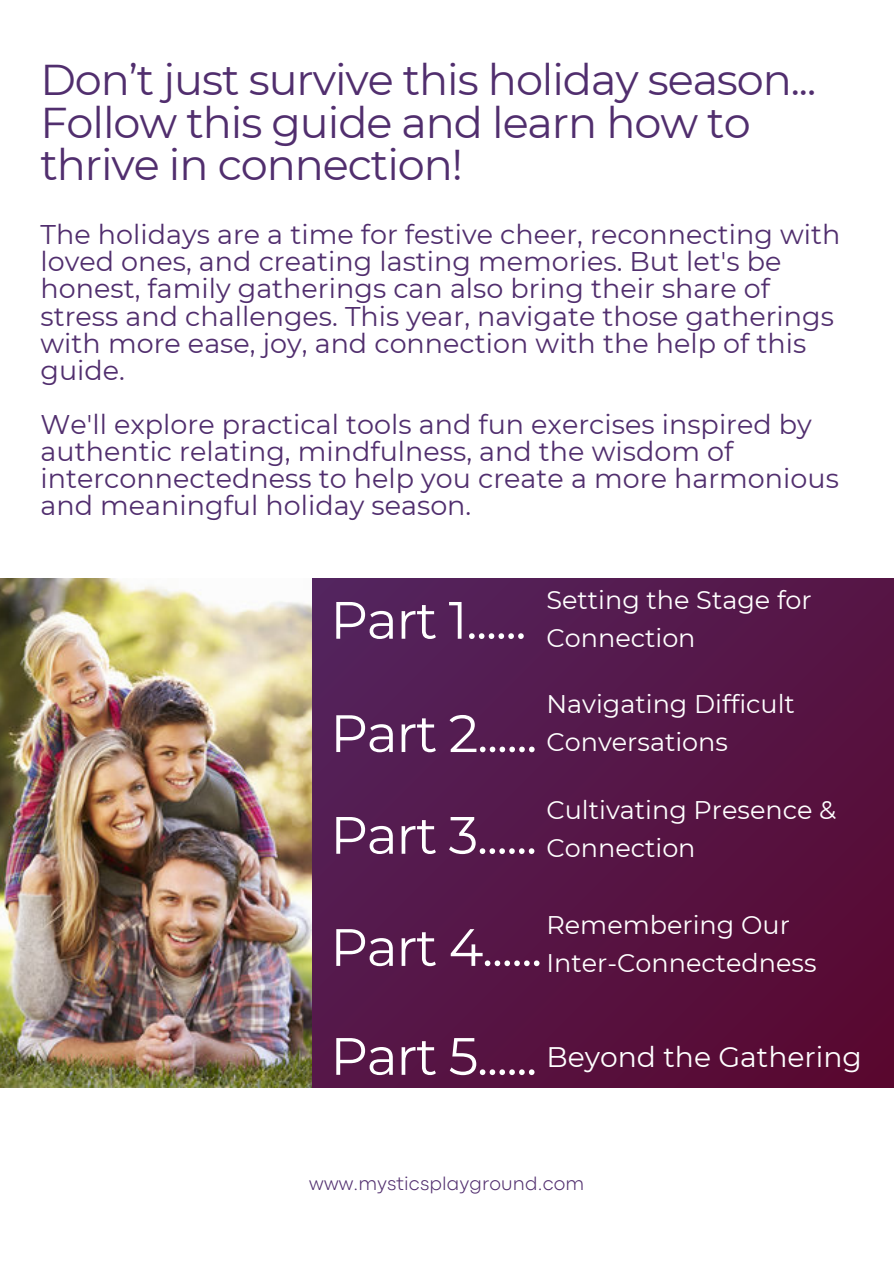
<style>
.page{position:relative;width:894px;height:1264px;background:#fff}
.page>*{position:absolute;margin:0;border:0;box-sizing:border-box;transform-origin:0 0}
.t1{font:52.5px "Montserrat";letter-spacing:-.025em;color:#fff}
.t2{font:43.05px/42.8px "Montserrat";letter-spacing:-.025em;color:#512e6e}
.t3{font:28.2px "Montserrat";color:#fff}
.t4{font:27px/27px "Montserrat";color:#512e6e}
.t5{font:25.5px/37.8px "Montserrat";color:#fff}
.t6{font:300 19.5px "Codec Pro";letter-spacing:.01em;color:#512e6e}
</style>
<div class="page">
<div style="left:0;top:578px;width:893px;height:509px;background:linear-gradient(to bottom,#541d52,#570f3b)"></div>
<img style="left:0;top:578px;width:312px;height:509px">
<h3 class="t2" style="left:40px;top:58px;width:776px">Don’t just survive this holiday season...</h3>
<p class="t2" style="left:40px;top:101px;width:711px">Follow this guide and learn how to thrive in connection!</p>
<p class="t4" style="left:40px;top:221px;width:801px">The holidays are a time for festive cheer, reconnecting with loved ones, and creating lasting memories. But let's be honest, family gatherings can also bring their share of stress and challenges. This year, navigate those gatherings with more ease, joy, and connection with the help of this guide.</p>
<h3 class="t4" style="left:40px;top:410px;width:799px">We'll explore practical tools and fun exercises inspired by authentic relating, mindfulness, and the wisdom of interconnectedness to help you create a more harmonious and meaningful holiday season.</h3>
<h3 class="t1" style="left:330px;top:588px;width:198px">Part 1......</h3>
<p class="t5" style="left:546px;top:581px;width:267px">Setting the Stage for</p>
<p class="t5" style="left:546px;top:619px;width:151px">Connection</p>
<h3 class="t1" style="left:330px;top:701px;width:208px">Part 2......</h3>
<p class="t5" style="left:546px;top:685px;width:250px">Navigating Difficult</p>
<p class="t5" style="left:546px;top:722px;width:183px">Conversations</p>
<h2 class="t1" style="left:330px;top:803px;width:208px">Part 3......</h2>
<p class="t5" style="left:546px;top:790px;width:291px">Cultivating Presence &amp;<br>Connection</p>
<h4 class="t1" style="left:330px;top:915px;width:213px">Part 4......</h4>
<h4 class="t5" style="left:546px;top:906px;width:271px">Remembering Our<br>Inter-Connectedness</h4>
<p class="t1" style="left:330px;top:1023px;width:208px">Part 5......</p>
<h3 class="t3" style="left:546px;top:1039px;width:317px">Beyond the Gathering</h3>
<p class="t6" style="left:309px;top:1176px;width:276px">www.mysticsplayground.com</p>
</div>
